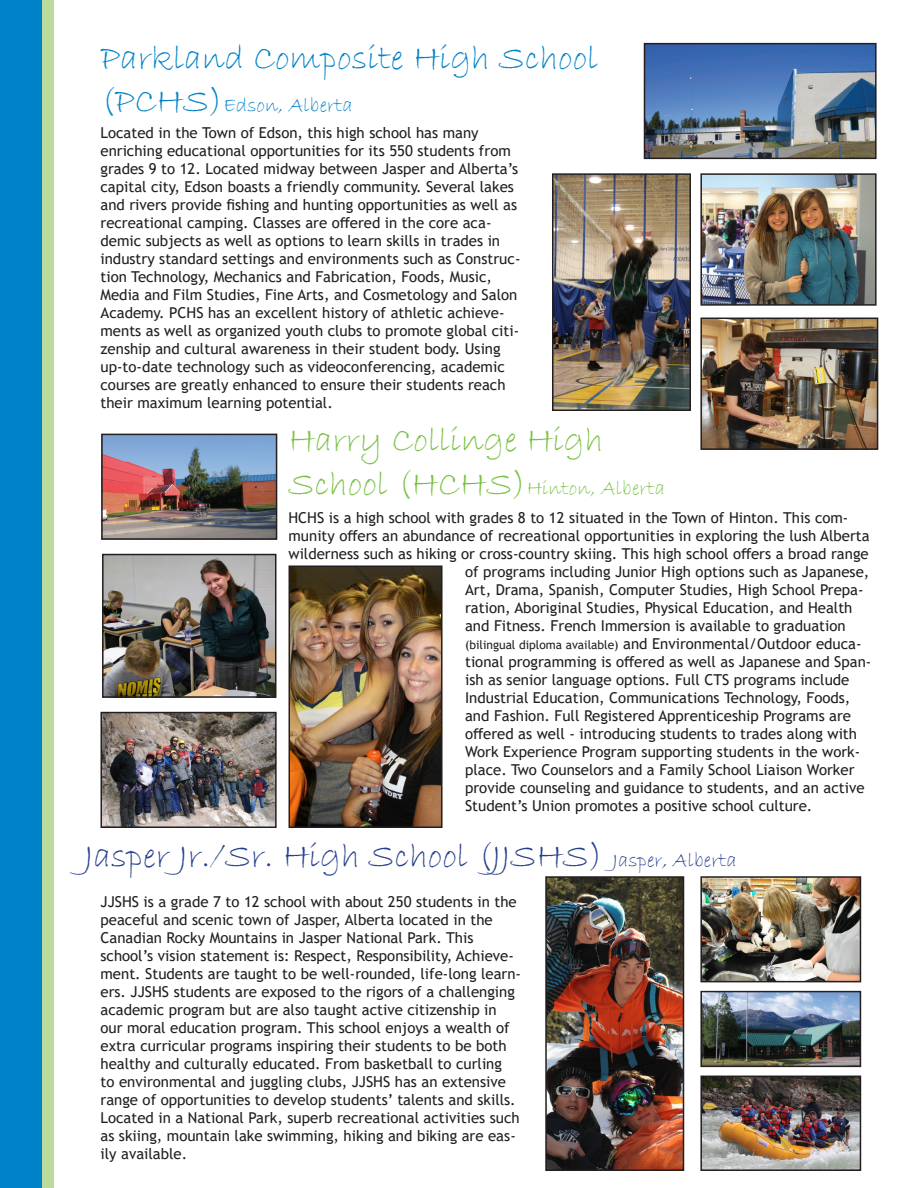
<style>
.page{position:relative;width:918px;height:1188px;background:#fff}
.page>*{position:absolute;margin:0;border:0;box-sizing:border-box;transform-origin:0 0}
.t1{font:36px "Bradley Hand ITC";color:#253f8e}
.t2{font:36px "Bradley Hand ITC";color:#0082c8}
.t3{font:36px "Bradley Hand ITC";color:#79c142}
.t4{font:21px "Bradley Hand ITC";color:#79c142}
.t5{font:21px "Bradley Hand ITC";color:#0082c8}
.t6{font:15px/18px "Trebuchet MS";color:#231f20}
.s1{font-size:36px}
.s2{font-size:12px}
.s3{font-size:21px}
</style>
<div class="page">
<img style="left:105px;top:557px;width:168px;height:138px">
<div style="left:102px;top:554px;width:174px;height:144px;border:2px solid #231f20"></div>
<div style="left:43px;top:0;width:11px;height:1188px;background:#badb9b"></div>
<img style="left:647px;top:46px;width:227px;height:110px">
<div style="left:644px;top:43px;width:233px;height:116px;border:2px solid #231f20"></div>
<img style="left:703px;top:321px;width:172px;height:126px">
<div style="left:700px;top:318px;width:178px;height:132px;border:2px solid #231f20"></div>
<img style="left:104px;top:437px;width:170px;height:100px">
<div style="left:101px;top:434px;width:176px;height:106px;border:2px solid #231f20"></div>
<img style="left:104px;top:715px;width:170px;height:110px">
<div style="left:101px;top:712px;width:176px;height:116px;border:2px solid #231f20"></div>
<img style="left:548px;top:879px;width:133px;height:289px">
<div style="left:545px;top:876px;width:139px;height:295px;border:2px solid #231f20"></div>
<img style="left:703px;top:994px;width:155px;height:70px">
<div style="left:700px;top:991px;width:161px;height:76px;border:2px solid #231f20"></div>
<img style="left:703px;top:1079px;width:155px;height:89px">
<div style="left:700px;top:1076px;width:161px;height:95px;border:2px solid #231f20"></div>
<img style="left:555px;top:176px;width:133px;height:232px">
<div style="left:552px;top:173px;width:139px;height:238px;border:2px solid #231f20"></div>
<img style="left:703px;top:176px;width:171px;height:127px">
<div style="left:700px;top:173px;width:177px;height:133px;border:2px solid #231f20"></div>
<img style="left:292px;top:569px;width:148px;height:256px">
<div style="left:289px;top:566px;width:154px;height:262px;border:2px solid #231f20"></div>
<img style="left:703px;top:879px;width:155px;height:100px">
<div style="left:700px;top:876px;width:161px;height:106px;border:2px solid #231f20"></div>
<div style="left:0;top:0;width:42px;height:1188px;background:#0082c8"></div>
<p class="t2" style="left:101px;top:35px;width:499px">Parkland Composite High School</p>
<p class="t5" style="left:101px;top:92px;width:254px"><span class="s1">(PCHS)</span>Edson, Alberta</p>
<p class="t6" style="left:101px;top:124px;width:422px">Located in the Town of Edson, this high school has many enriching educational opportunities for its 550 students from grades 9 to 12. Located midway between Jasper and Alberta’s capital city, Edson boasts a friendly community. Several lakes and rivers provide fishing and hunting opportunities as well as recreational camping. Classes are offered in the core aca&shy;demic subjects as well as options to learn skills in trades in industry standard settings and environments such as Construc&shy;tion Technology, Mechanics and Fabrication, Foods, Music, Media and Film Studies, Fine Arts, and Cosmetology and Salon Academy. PCHS has an excellent history of athletic achieve&shy;ments as well as organized youth clubs to promote global citi&shy;zenship and cultural awareness in their student body. Using up-to-date technology such as videoconferencing, academic courses are greatly enhanced to ensure their students reach their maximum learning potential.</p>
<p class="t3" style="left:289px;top:417px;width:316px">Harry Collinge High</p>
<p class="t4" style="left:289px;top:474px;width:378px"><span class="s1">School (HCHS)</span>Hinton, Alberta</p>
<p class="t6" style="left:289px;top:509px;width:583px">HCHS is a high school with grades 8 to 12 situated in the Town of Hinton. This com&shy;munity offers an abundance of recreational opportunities in exploring the lush Alberta wilderness such as hiking or cross-country skiing. This high school offers a broad range</p>
<p class="t6" style="left:465px;top:562px;width:408px">of programs including Junior High options such as Japanese, Art, Drama, Spanish, Computer Studies, High School Prepa&shy;ration, Aboriginal Studies, Physical Education, and Health and Fitness. French Immersion is available to graduation <span class="s2">(bilingual diploma available)</span> and Environmental/Outdoor educa&shy;tional programming is offered as well as Japanese and Span&shy;ish as senior language options. Full CTS programs include Industrial Education, Communications Technology, Foods, and Fashion. Full Registered Apprenticeship Programs are offered as well - introducing students to trades along with Work Experience Program supporting students in the work&shy;place. Two Counselors and a Family School Liaison Worker provide counseling and guidance to students, and an active Student’s Union promotes a positive school culture.</p>
<p class="t1" style="left:84px;top:833px;width:654px">Jasper Jr./Sr. High School (JJSHS) <span class="s3">Jasper, Alberta</span></p>
<p class="t6" style="left:101px;top:893px;width:418px">JJSHS is a grade 7 to 12 school with about 250 students in the peaceful and scenic town of Jasper, Alberta located in the</p>
<p class="t6" style="left:101px;top:929px;width:422px">Canadian Rocky Mountains in Jasper National Park. This school’s vision statement is: Respect, Responsibility, Achieve&shy;ment. Students are taught to be well-rounded, life-long learn&shy;ers. JJSHS students are exposed to the rigors of a challenging academic program but are also taught active citizenship in our moral education program. This school enjoys a wealth of extra curricular programs inspiring their students to be both healthy and culturally educated. From basketball to curling<br>to environmental and juggling clubs, JJSHS has an extensive range of opportunities to develop students’ talents and skills.<br>Located in a National Park, superb recreational activities such as skiing, mountain lake swimming, hiking and biking are eas&shy;ily available.</p>
</div>
